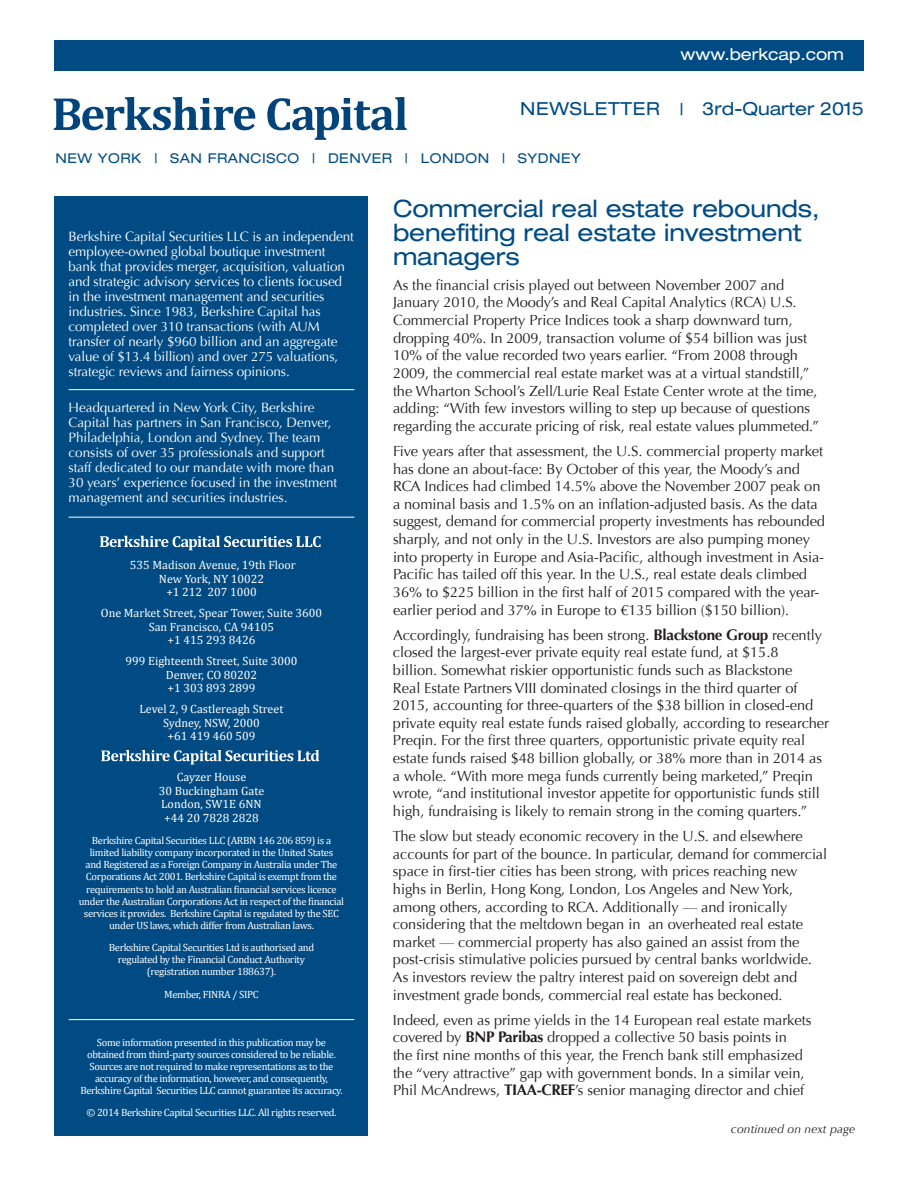
<style>
.page{position:relative;width:918px;height:1188px;background:#fff}
.page>*{position:absolute;margin:0;border:0;box-sizing:border-box;transform-origin:0 0}
.t1{font:expanded 24px/24px "Helvetica Neue";letter-spacing:-.005em;color:#004b84}
.t2{font:expanded 18px "Helvetica Neue";letter-spacing:-.005em;color:#004b84}
.t3{font:expanded 16.5px "Helvetica Neue";letter-spacing:-.005em;color:#fff}
.t4{font:14.7px/17.5px "Optima";letter-spacing:-.005em;color:#231f20}
.t5{font:13.5px/15px "Optima";letter-spacing:-.01em;color:#fff}
.t6{font:expanded 13.5px "Helvetica Neue";letter-spacing:.04em;color:#004b84}
.t7{font:12px/13.5px "Cambria";color:#fff;text-align:center}
.t8{font:italic 12px "Optima";letter-spacing:.01em;color:#231f20}
.t9{font:10.5px/12px "Cambria";letter-spacing:-.03em;color:#fff;text-align:center}
.s1{font-size:16.5px}
.s2{font-weight:700;font-size:15.3px}
</style>
<div class="page">
<svg style="left:54px;top:97px;width:201px;height:33px"></svg>
<svg style="left:267px;top:97px;width:140px;height:43px"></svg>
<div style="left:54px;top:40px;width:810px;height:30px;background:#004b84"></div>
<div style="left:55px;top:196px;width:313px;height:940px;background:#004b84"></div>
<hr style="left:69px;top:389px;width:285px;height:1px;background:#fff">
<hr style="left:69px;top:517px;width:285px;height:1px;background:#fff">
<hr style="left:69px;top:1019px;width:285px;height:1px;background:#fff">
<svg style="left:100px;top:536px;width:221px;height:14px"></svg>
<svg style="left:101px;top:750px;width:218px;height:14px"></svg>
<p class="t3" style="left:681px;top:44px;width:165px">www.berkcap.com</p>
<p class="t2" style="left:520px;top:98px;width:345px">NEWSLETTER <span class="s1">|</span> 3rd-Quarter 2015</p>
<p class="t6" style="left:56px;top:150px;width:527px">NEW YORK | SAN FRANCISCO | DENVER | LONDON | SYDNEY</p>
<h1 class="t1" style="left:393px;top:196px;width:428px">Commercial real estate rebounds, benefiting real estate investment managers</h1>
<p class="t4" style="left:393px;top:276px;width:427px">As the financial crisis played out between November 2007 and January 2010, the Moody’s and Real Capital Analytics (RCA) U.S.<br>Commercial Property Price Indices took a sharp downward turn, dropping 40%. In 2009, transaction volume of $54 billion was just 10% of the value recorded two years earlier. “From 2008 through 2009, the commercial real estate market was at a virtual standstill,” the Wharton School’s Zell/Lurie Real Estate Center wrote at the time, adding: “With few investors willing to step up because of questions regarding the accurate pricing of risk, real estate values plummeted.”</p>
<p class="t4" style="left:393px;top:442px;width:434px">Five years after that assessment, the U.S. commercial property market has done an about-face: By October of this year, the Moody’s and RCA Indices had climbed 14.5% above the November 2007 peak on a nominal basis and 1.5% on an inflation-adjusted basis. As the data suggest, demand for commercial property investments has rebounded sharply, and not only in the U.S. Investors are also pumping money into property in Europe and Asia-Pacific, although investment in Asia-Pacific has tailed off this year. In the U.S., real estate deals climbed 36% to $225 billion in the first half of 2015 compared with the year&shy;earlier period and 37% in Europe to €135 billion ($150 billion).</p>
<p class="t4" style="left:393px;top:626px;width:437px">Accordingly, fundraising has been strong. <span class="s2">Blackstone Group</span> recently closed the largest-ever private equity real estate fund, at $15.8<br>billion. Somewhat riskier opportunistic funds such as Blackstone<br>Real Estate Partners VIII dominated closings in the third quarter of 2015, accounting for three-quarters of the $38 billion in closed-end private equity real estate funds raised globally, according to researcher Preqin. For the first three quarters, opportunistic private equity real estate funds raised $48 billion globally, or 38% more than in 2014 as a whole. “With more mega funds currently being marketed,” Preqin wrote, “and institutional investor appetite for opportunistic funds still high, fundraising is likely to remain strong in the coming quarters.”</p>
<p class="t4" style="left:393px;top:828px;width:436px">The slow but steady economic recovery in the U.S. and elsewhere accounts for part of the bounce. In particular, demand for commercial space in first-tier cities has been strong, with prices reaching new highs in Berlin, Hong Kong, London, Los Angeles and New York, among others, according to RCA. Additionally — and ironically considering that the meltdown began in an overheated real estate market — commercial property has also gained an assist from the post-crisis stimulative policies pursued by central banks worldwide.<br>As investors review the paltry interest paid on sovereign debt and investment grade bonds, commercial real estate has beckoned.</p>
<p class="t4" style="left:393px;top:1011px;width:420px">Indeed, even as prime yields in the 14 European real estate markets covered by <span class="s2">BNP Paribas</span> dropped a collective 50 basis points in<br>the first nine months of this year, the French bank still emphasized the “very attractive” gap with government bonds. In a similar vein, Phil McAndrews, <span class="s2">TIAA-CREF</span>’s senior managing director and chief</p>
<p class="t5" style="left:69px;top:229px;width:287px">Berkshire Capital Securities LLC is an independent employee-owned global boutique investment bank that provides merger, acquisition, valuation and strategic advisory services to clients focused in the investment management and securities industries. Since 1983, Berkshire Capital has completed over 310 transactions (with AUM transfer of nearly $960 billion and an aggregate value of $13.4 billion) and over 275 valuations, strategic reviews and fairness opinions.</p>
<p class="t5" style="left:69px;top:400px;width:270px">Headquartered in New York City, Berkshire Capital has partners in San Francisco, Denver, Philadelphia, London and Sydney. The team consists of over 35 professionals and support staff dedicated to our mandate with more than 30 years’ experience focused in the investment management and securities industries.</p>
<p class="t7" style="left:130px;top:558px;width:168px">535 Madison Avenue, 19th Floor<br>New York, NY 10022<br>+1 212 207 1000</p>
<p class="t7" style="left:101px;top:606px;width:223px">One Market Street, Spear Tower, Suite 3600<br>San Francisco, CA 94105<br>+1 415 293 8426</p>
<p class="t7" style="left:126px;top:654px;width:173px">999 Eighteenth Street, Suite 3000<br>Denver, CO 80202<br>+1 303 893 2899</p>
<p class="t7" style="left:140px;top:702px;width:145px">Level 2, 9 Castlereagh Street<br>Sydney, NSW, 2000<br>+61 419 460 509</p>
<p class="t7" style="left:159px;top:771px;width:107px">Cayzer House<br>30 Buckingham Gate<br>London, SW1E 6NN +44 20 7828 2828</p>
<p class="t9" style="left:79px;top:835px;width:267px">Berkshire Capital Securities LLC (ARBN 146 206 859) is a limited liability company incorporated in the United States<br>and Registered as a Foreign Company in Australia under The Corporations Act 2001. Berkshire Capital is exempt from the requirements to hold an Australian financial services licence under the Australian Corporations Act in respect of the financial services it provides. Berkshire Capital is regulated by the SEC under US laws, which differ from Australian laws.</p>
<p class="t9" style="left:109px;top:941px;width:207px">Berkshire Capital Securities Ltd is authorised and regulated by the Financial Conduct Authority (registration number 188637).</p>
<p class="t9" style="left:164px;top:988px;width:96px">Member, FINRA / SIPC</p>
<p class="t9" style="left:80px;top:1036px;width:264px">Some information presented in this publication may be obtained from third-party sources considered to be reliable.<br>Sources are not required to make representations as to the accuracy of the information, however, and consequently, Berkshire Capital Securities LLC cannot guarantee its accuracy.</p>
<p class="t9" style="left:86px;top:1106px;width:252px">© 2014 Berkshire Capital Securities LLC. All rights reserved.</p>
<p class="t8" style="left:731px;top:1122px;width:126px">continued on next page</p>
</div>
